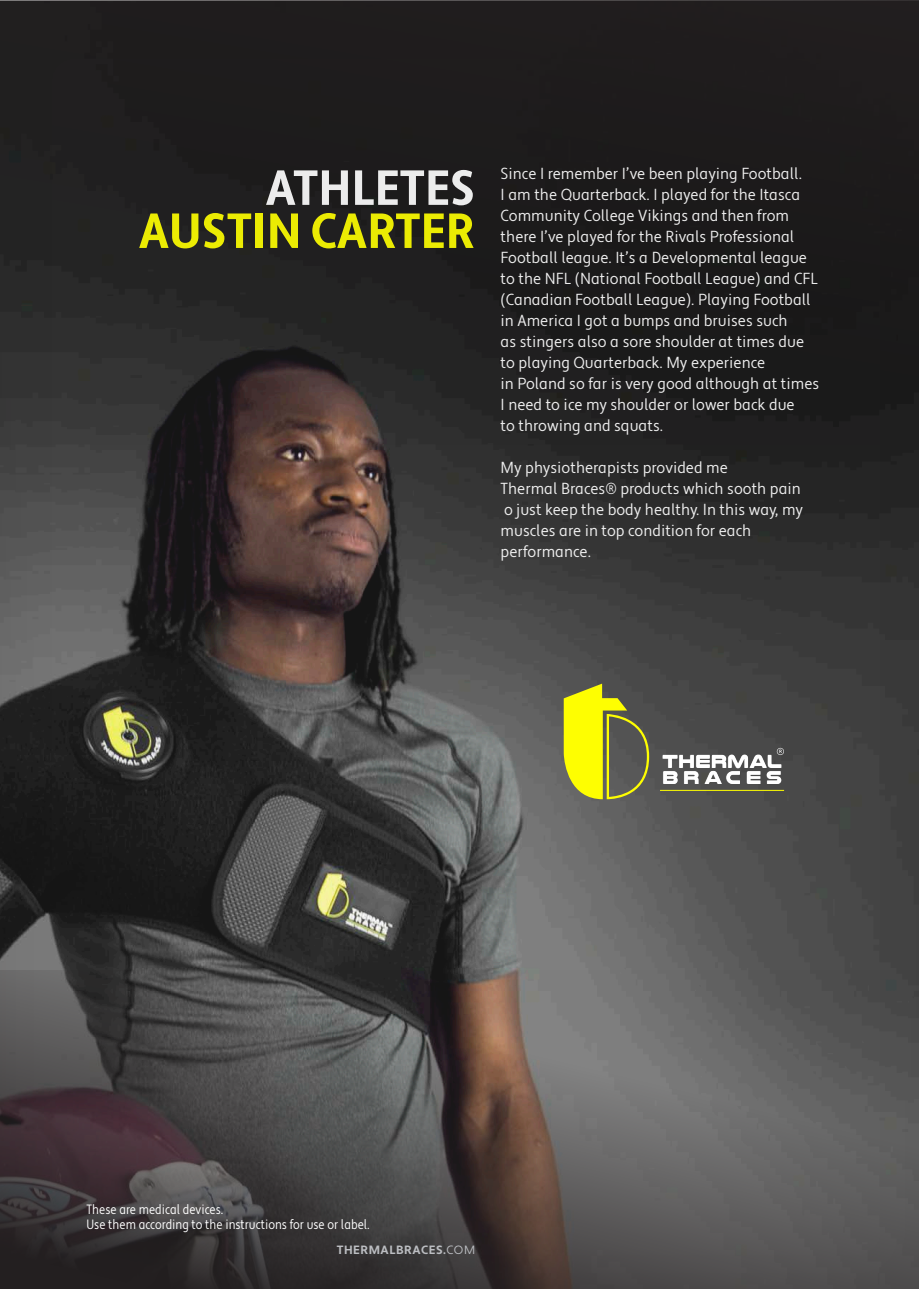
<style>
.page{position:relative;width:919px;height:1289px;background:#fff}
.page>*{position:absolute;margin:0;border:0;box-sizing:border-box;transform-origin:0 0}
.t1{font:700 condensed 49.2px "Apertura";color:#fefe01}
.t2{font:700 condensed 49.2px "Apertura";color:#fff}
.t3{font:700 18.75px/16.4px "Nulshock Rg";letter-spacing:.035em;color:#fff}
.t4{font:condensed 16.05px/21px "Apertura";color:#fff}
.t5{font:condensed 13.5px "Apertura";color:#fff;scale:.93 1}
.t6{font:700 12px "Apertura";letter-spacing:.05em;color:#bcbec2}
.s1{font-weight:400}
</style>
<div class="page">
<div style="left:0;top:0;width:918px;height:1288px;background:#231f20;opacity:.07"></div>
<div style="left:0;top:0;width:918px;height:444px;background:#231f20"></div>
<svg style="left:0;top:969px;width:918px;height:319px;background:#54504f"></svg>
<svg style="left:563px;top:683px;width:86px;height:116px;background:#a2a22f"></svg>
<hr style="left:660px;top:790px;width:124px;height:1px;background:#fefe01">
<svg style="left:662px;top:748px;width:122px;height:35px"></svg>
<h1 class="t2" style="left:265px;top:158px;width:211px">ATHLETES</h1>
<h1 class="t1" style="left:138px;top:201px;width:338px">AUSTIN CARTER</h1>
<p class="t4" style="left:500px;top:164px;width:320px">Since I remember I’ve been playing Football.<br>I am the Quarterback. I played for the Itasca Community College Vikings and then from there I’ve played for the Rivals Professional Football league. It’s a Developmental league to the NFL (National Football League) and CFL (Canadian Football League). Playing Football in America I got a bumps and bruises such<br>as stingers also a sore shoulder at times due to playing Quarterback. My experience<br>in Poland so far is very good although at times I need to ice my shoulder or lower back due<br>to throwing and squats.</p>
<p class="t4" style="left:500px;top:458px;width:304px">My physiotherapists provided me<br>Thermal Braces® products which sooth pain o just keep the body healthy. In this way, my muscles are in top condition for each performance.</p>
<p class="t3" style="left:662px;top:752px;width:121px">THERMAL<br>BRACES</p>
<p class="t5" style="left:86px;top:1201px;width:149px">These are medical devices.</p>
<p class="t5" style="left:86px;top:1216px;width:306px">Use them according to the instructions for use or label.</p>
<p class="t6" style="left:337px;top:1242px;width:140px">THERMALBRACES.<span class="s1">COM</span></p>
</div>
